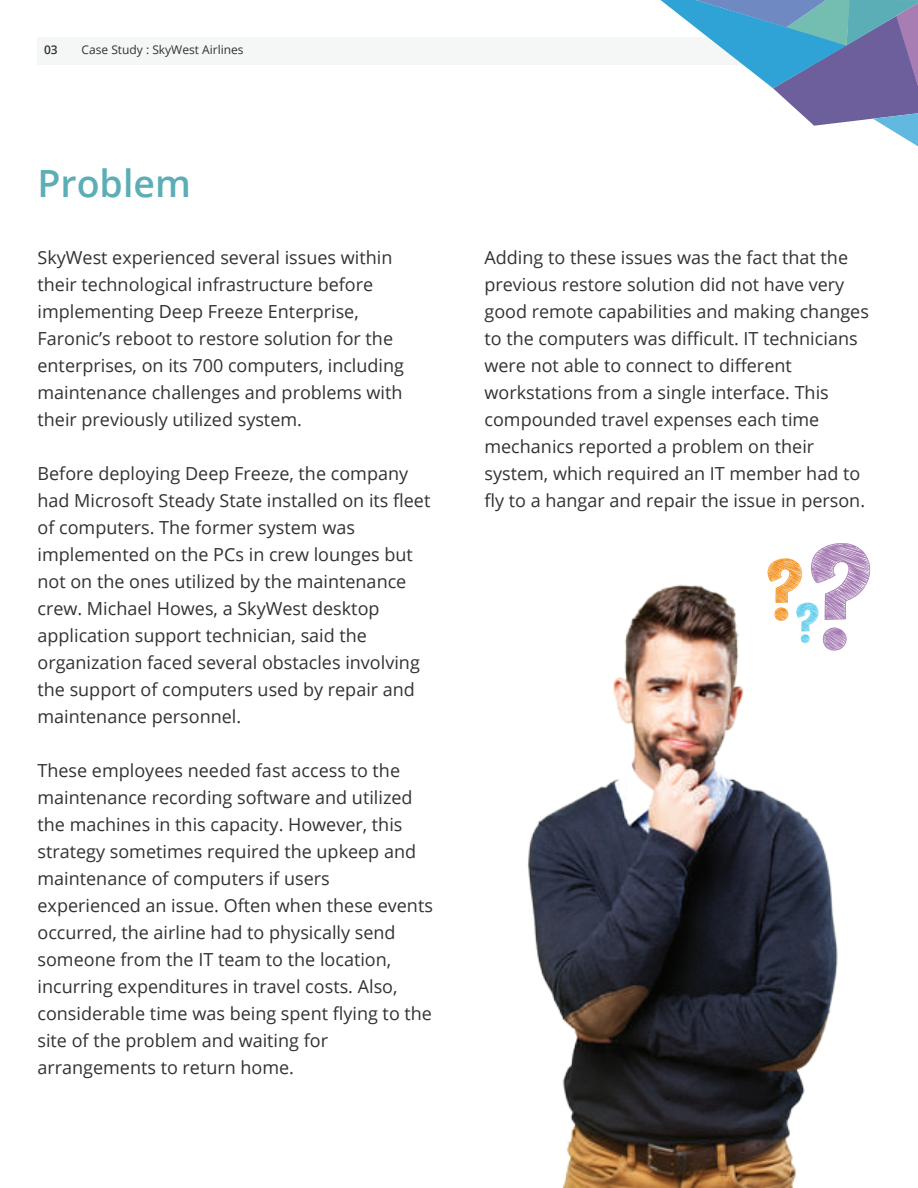
<style>
.page{position:relative;width:918px;height:1188px;background:#fff}
.page>*{position:absolute;margin:0;border:0;box-sizing:border-box;transform-origin:0 0}
.t1{font:600 37.5px "Open Sans";color:#5caeb6}
.t2{font:18px/27px "Open Sans";color:#313232}
.t3{font:12px "Open Sans";color:#313232}
.t4{font:600 12px "Open Sans";color:#313232}
</style>
<div class="page">
<div style="left:38px;top:38px;width:880px;height:27px;background:#f5f7f7"></div>
<svg style="left:660px;top:0;width:258px;height:147px"></svg>
<img style="left:527px;top:584px;width:311px;height:604px">
<svg style="left:767px;top:543px;width:104px;height:109px"></svg>
<p class="t4" style="left:44px;top:42px;width:15px">03</p>
<p class="t3" style="left:82px;top:42px;width:164px">Case Study : SkyWest Airlines</p>
<h1 class="t1" style="left:38px;top:158px;width:155px">Problem</h1>
<p class="t2" style="left:38px;top:244px;width:368px">SkyWest experienced several issues within their technological infrastructure before implementing Deep Freeze Enterprise, Faronic’s reboot to restore solution for the enterprises, on its 700 computers, including maintenance challenges and problems with their previously utilized system.</p>
<p class="t2" style="left:38px;top:460px;width:394px">Before deploying Deep Freeze, the company had Microsoft Steady State installed on its fleet of computers. The former system was implemented on the PCs in crew lounges but not on the ones utilized by the maintenance crew. Michael Howes, a SkyWest desktop application support technician, said the organization faced several obstacles involving the support of computers used by repair and maintenance personnel.</p>
<p class="t2" style="left:38px;top:757px;width:397px">These employees needed fast access to the maintenance recording software and utilized the machines in this capacity. However, this strategy sometimes required the upkeep and maintenance of computers if users experienced an issue. Often when these events occurred, the airline had to physically send someone from the IT team to the location, incurring expenditures in travel costs. Also, considerable time was being spent flying to the site of the problem and waiting for arrangements to return home.</p>
<p class="t2" style="left:484px;top:244px;width:386px">Adding to these issues was the fact that the previous restore solution did not have very good remote capabilities and making changes to the computers was difficult. IT technicians were not able to connect to different workstations from a single interface. This compounded travel expenses each time mechanics reported a problem on their system, which required an IT member had to fly to a hangar and repair the issue in person.</p>
</div>
